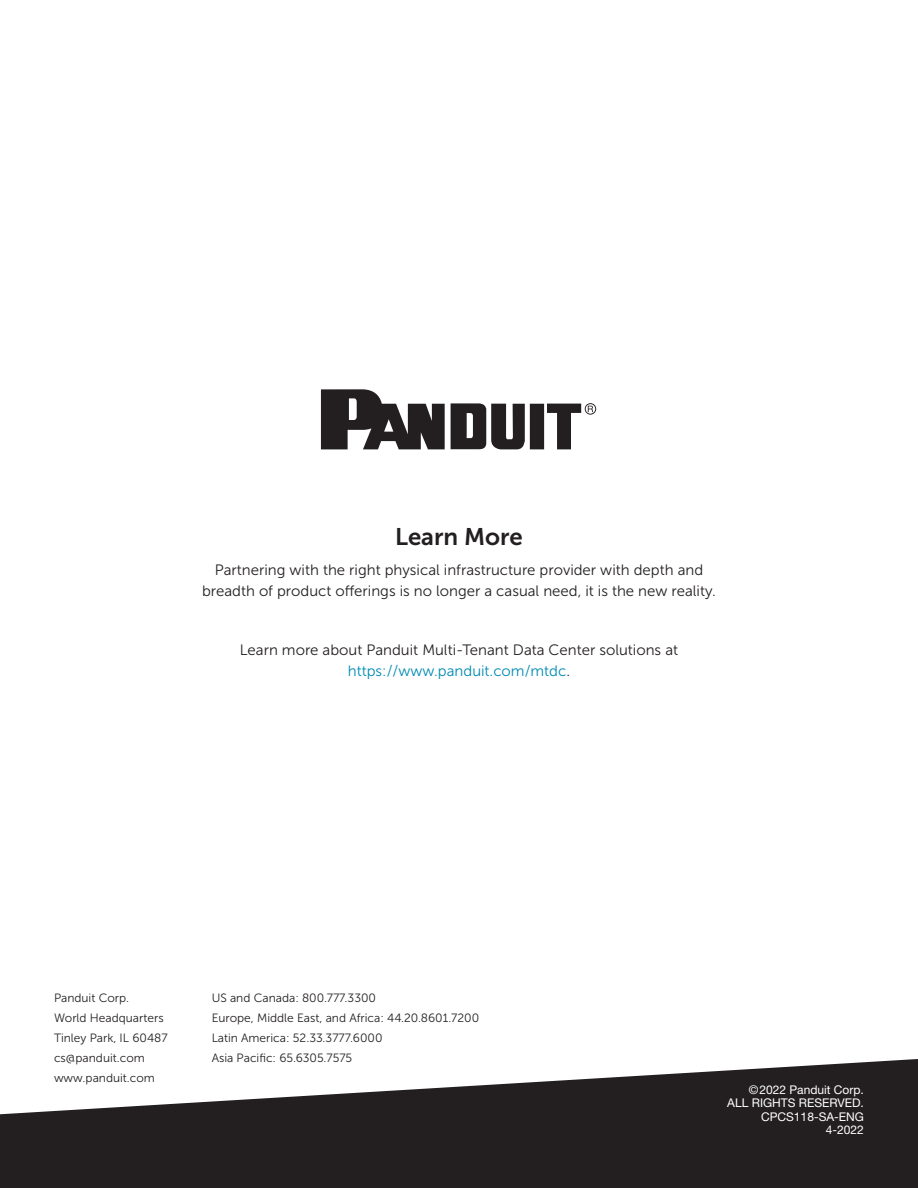
<style>
.page{position:relative;width:918px;height:1188px;background:#fff}
.page>*{position:absolute;margin:0;border:0;box-sizing:border-box;transform-origin:0 0}
.t1{font:24px "Museo Sans 700";color:#231f20}
.t2{font:15px/21px "Museo Sans 300";color:#231f20;text-align:center}
.t3{font:12px/20.1px "Museo Sans 300";color:#231f20}
.t4{font:12px/13.5px "Helvetica Neue LT Std";color:#fff;text-align:right}
.s1{color:#008bb3}
</style>
<div class="page">
<svg style="left:0;top:1059px;width:918px;height:129px;fill:#231f20"></svg>
<svg style="left:321px;top:389px;width:275px;height:60px"></svg>
<h1 class="t1" style="left:395px;top:523px;width:129px">Learn More</h1>
<p class="t2" style="left:202px;top:559px;width:515px">Partnering with the right physical infrastructure provider with depth and breadth of product offerings is no longer a casual need, it is the new reality.</p>
<p class="t2" style="left:240px;top:639px;width:440px">Learn more about Panduit Multi-Tenant Data Center solutions at <span class="s1">https://www.panduit.com/mtdc</span>.</p>
<p class="t3" style="left:54px;top:987px;width:115px">Panduit Corp.<br>World Headquarters<br>Tinley Park, IL 60487 cs@panduit.com www.panduit.com</p>
<p class="t3" style="left:212px;top:987px;width:269px">US and Canada: 800.777.3300<br>Europe, Middle East, and Africa: 44.20.8601.7200<br>Latin America: 52.33.3777.6000<br>Asia Pacific: 65.6305.7575</p>
<p class="t4" style="left:727px;top:1082px;width:138px">©2022 Panduit Corp.<br>ALL RIGHTS RESERVED.<br>CPCS118-SA-ENG<br>4-2022</p>
</div>
